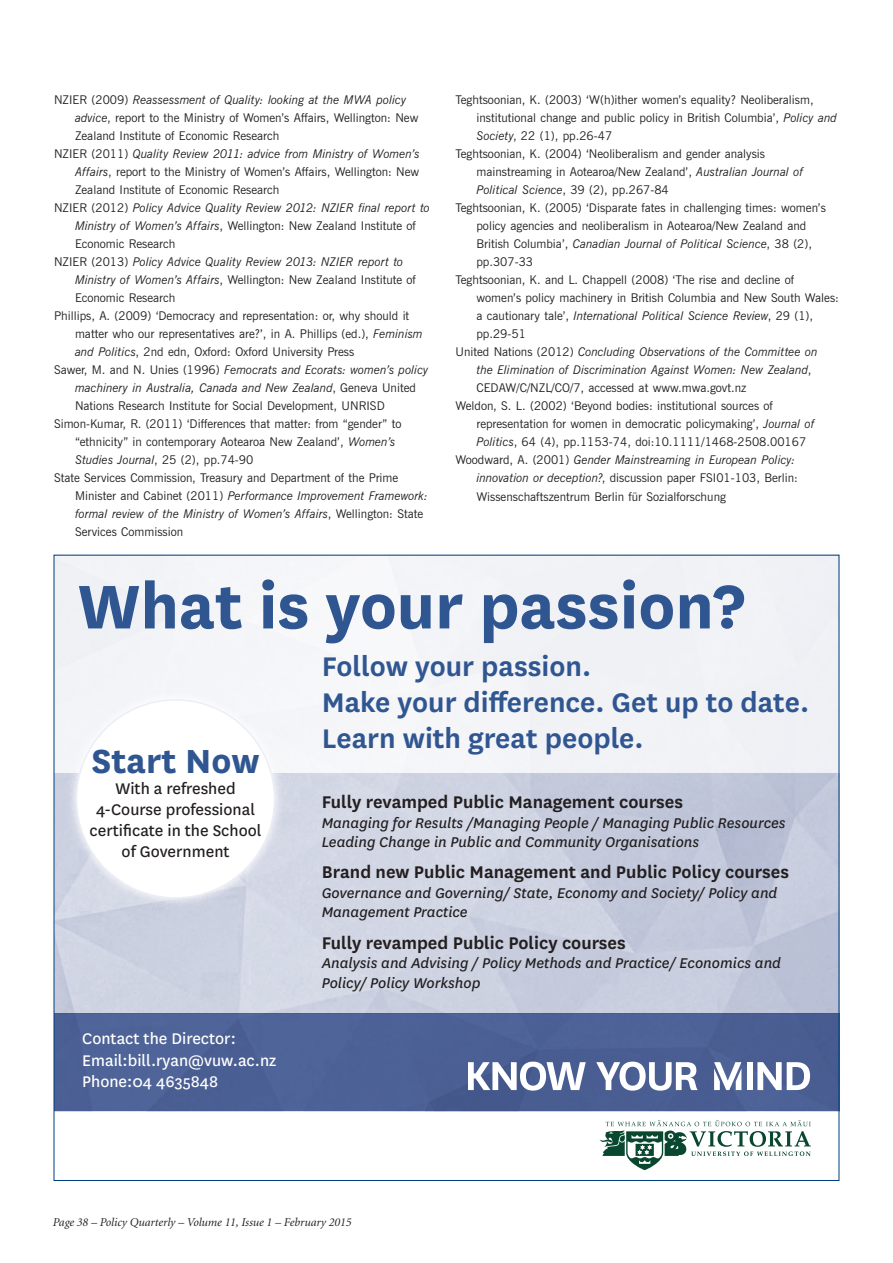
<style>
.page{position:relative;width:893px;height:1263px;background:#fff}
.page>*{position:absolute;margin:0;border:0;box-sizing:border-box;transform-origin:0 0}
.t1{font:700 72px "National";color:#305691}
.t2{font:700 39px "National";color:#305691}
.t3{font:600 31.5px/36px "National";color:#305691}
.t4{font:600 19.8px "National";color:#231f20}
.t5{font:18px/21px "National";color:#231f20;text-align:center}
.t6{font:18px "National";color:#fff}
.t7{font:italic 16.5px/19.5px "National";color:#231f20}
.References{font:12px/18px "News Gothic BT";color:#231f20}
.References-2{font:italic 12px/18px "News Gothic BT";letter-spacing:-.005em;color:#231f20}
.t8{font:italic 12px "Minion";color:#231f20}
.s1{font-style:italic}
.s2{font-style:normal}
</style>
<div class="page">
<div style="left:54px;top:554px;width:786px;height:218px;background:#f2f3f7"></div>
<svg style="left:599px;top:1120px;width:212px;height:50px"></svg>
<div style="left:54px;top:773px;width:786px;height:241px;background:linear-gradient(to right,#d5d9e6,#c0c6d9)"></div>
<div style="left:54px;top:1014px;width:786px;height:97px;background:#4c6195"></div>
<div style="left:65px;top:688px;width:244px;height:245px;background:#fff;opacity:.75"></div>
<div style="left:76px;top:700px;width:198px;height:198px;background:#fff;border-radius:50%"></div>
<svg style="left:468px;top:1061px;width:118px;height:29px"></svg>
<svg style="left:757px;top:1062px;width:53px;height:28px"></svg>
<div style="left:747px;top:1062px;width:6px;height:28px;background:#fff"></div>
<svg style="left:596px;top:1061px;width:102px;height:30px"></svg>
<svg style="left:714px;top:1062px;width:27px;height:28px"></svg>
<p class="References" style="left:75px;top:90px;width:345px;text-indent:-21px">NZIER (2009) <span class="s1">Reassessment of Quality: looking at the MWA policy advice</span>, report to the Ministry of Women’s Affairs, Wellington: New<br>Zealand Institute of Economic Research</p>
<p class="References" style="left:75px;top:144px;width:346px;text-align:justify;text-indent:-21px">NZIER (2011) <span class="s1">Quality Review 2011: advice from Ministry of Women’s Affairs</span>, report to the Ministry of Women’s Affairs, Wellington: New Zealand Institute of Economic Research</p>
<p class="References-2" style="left:75px;top:198px;width:356px;text-indent:-21px"><span class="s2">NZIER (2012)</span> Policy Advice Quality Review 2012: NZIER final report to<br>Ministry of Women’s Affairs<span class="s2">, Wellington: New Zealand Institute of<br>Economic Research</span></p>
<p class="References-2" style="left:75px;top:252px;width:342px;text-indent:-21px"><span class="s2">NZIER (2013)</span> Policy Advice Quality Review 2013: NZIER report to<br>Ministry of Women’s Affairs<span class="s2">, Wellington: New Zealand Institute of<br>Economic Research</span></p>
<p class="References" style="left:75px;top:306px;width:349px;text-indent:-21px">Phillips, A. (2009) ‘Democracy and representation: or, why should it matter who our representatives are?’, in A. Phillips (ed.), <span class="s1">Feminism and Politics</span>, 2nd edn, Oxford: Oxford University Press</p>
<p class="References" style="left:75px;top:360px;width:355px;text-indent:-21px">Sawer, M. and N. Unies (1996) <span class="s1">Femocrats and Ecorats: women’s policy machinery in Australia, Canada and New Zealand</span>, Geneva United<br>Nations Research Institute for Social Development, UNRISD</p>
<p class="References" style="left:75px;top:414px;width:328px;text-indent:-21px">Simon-Kumar, R. (2011) ‘Differences that matter: from “gender” to “ethnicity” in contemporary Aotearoa New Zealand’, <span class="s1">Women’s<br>Studies Journal</span>, 25 (2), pp.74-90</p>
<p class="References" style="left:75px;top:468px;width:354px;text-indent:-21px">State Services Commission, Treasury and Department of the Prime Minister and Cabinet (2011) <span class="s1">Performance Improvement Framework: formal review of the Ministry of Women’s Affairs</span>, Wellington: State Services Commission</p>
<p class="References" style="left:476px;top:90px;width:362px;text-indent:-21px">Teghtsoonian, K. (2003) ‘W(h)ither women’s equality? Neoliberalism, institutional change and public policy in British Columbia’, <span class="s1">Policy and<br>Society</span>, 22 (1), pp.26-47</p>
<p class="References" style="left:476px;top:144px;width:328px;text-indent:-21px">Teghtsoonian, K. (2004) ‘Neoliberalism and gender analysis mainstreaming in Aotearoa/New Zealand’, <span class="s1">Australian Journal of<br>Political Science</span>, 39 (2), pp.267-84</p>
<p class="References" style="left:476px;top:198px;width:351px;text-indent:-21px">Teghtsoonian, K. (2005) ‘Disparate fates in challenging times: women’s policy agencies and neoliberalism in Aotearoa/New Zealand and British Columbia’, <span class="s1">Canadian Journal of Political Science</span>, 38 (2), pp.307-33</p>
<p class="References" style="left:476px;top:270px;width:364px;text-indent:-21px">Teghtsoonian, K. and L. Chappell (2008) ‘The rise and decline of women’s policy machinery in British Columbia and New South Wales: a cautionary tale’, <span class="s1">International Political Science Review</span>, 29 (1), pp.29-51</p>
<p class="References-2" style="left:476px;top:342px;width:343px;text-indent:-21px"><span class="s2">United Nations (2012)</span> Concluding Observations of the Committee on the Elimination of Discrimination Against Women: New Zealand<span class="s2">,<br>CEDAW/C/NZL/CO/7, accessed at www.mwa.govt.nz</span></p>
<p class="References" style="left:476px;top:396px;width:340px;text-indent:-21px">Weldon, S. L. (2002) ‘Beyond bodies: institutional sources of representation for women in democratic policymaking’, <span class="s1">Journal of<br>Politics</span>, 64 (4), pp.1153-74, doi:10.1111/1468-2508.00167</p>
<p class="References-2" style="left:455px;top:450px;width:344px;text-align:right"><span class="s2">Woodward, A. (2001)</span> Gender Mainstreaming in European Policy: innovation or deception?<span class="s2">, discussion paper FSI01-103, Berlin:</span></p>
<p class="References" style="left:476px;top:488px;width:251px">Wissenschaftszentrum Berlin für Sozialforschung</p>
<p class="t1" style="left:78px;top:555px;width:669px">What is your passion?</p>
<p class="t2" style="left:91px;top:734px;width:170px">Start Now</p>
<p class="t5" style="left:90px;top:777px;width:173px">With a refreshed<br>4-Course professional certificate in the School of Government</p>
<p class="t6" style="left:82px;top:1026px;width:155px">Contact the Director:</p>
<p class="t6" style="left:82px;top:1048px;width:196px">Email:bill.ryan@vuw.ac.nz</p>
<p class="t6" style="left:82px;top:1070px;width:137px">Phone:04 4635848</p>
<p class="t3" style="left:322px;top:646px;width:489px">Follow your passion.<br>Make your difference. Get up to date.<br>Learn with great people.</p>
<p class="t4" style="left:322px;top:788px;width:363px">Fully revamped Public Management courses</p>
<p class="t7" style="left:322px;top:812px;width:465px">Managing for Results /Managing People / Managing Public Resources<br>Leading Change in Public and Community Organisations</p>
<p class="t4" style="left:322px;top:858px;width:469px">Brand new Public Management and Public Policy courses</p>
<p class="t7" style="left:322px;top:882px;width:457px">Governance and Governing/ State, Economy and Society/ Policy and<br>Management Practice</p>
<p class="t4" style="left:322px;top:929px;width:306px">Fully revamped Public Policy courses</p>
<p class="t7" style="left:322px;top:953px;width:461px">Analysis and Advising / Policy Methods and Practice/ Economics and<br>Policy/ Policy Workshop</p>
<p class="t8" style="left:53px;top:1217px;width:300px">Page 38 – Policy Quarterly – Volume 11, Issue 1 – February 2015</p>
</div>
